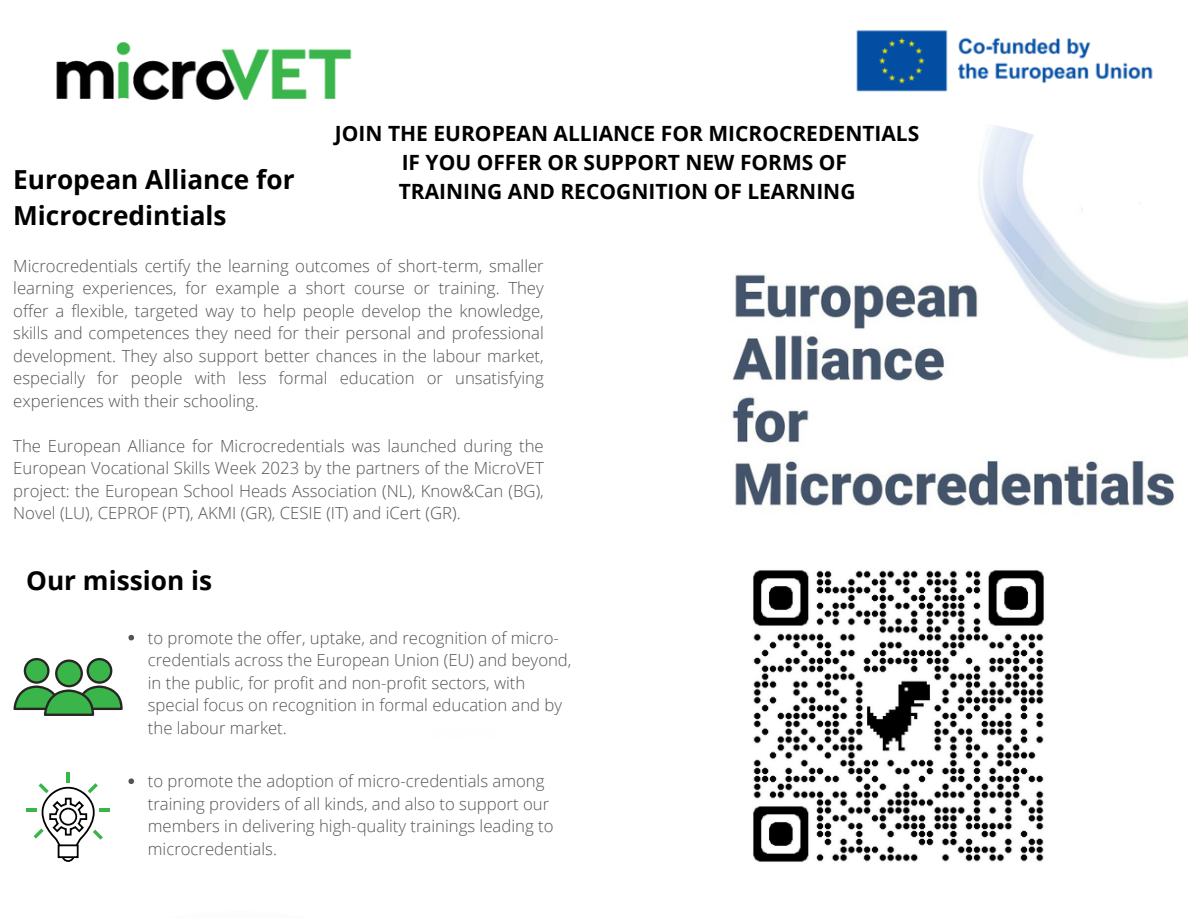
<style>
.page{position:relative;width:1188px;height:918px;background:#fff}
.page>*{position:absolute;margin:0;border:0;box-sizing:border-box;transform-origin:0 0}
.t1{font:700 26.25px/36px "Open Sans";color:#000}
.t2{font:700 21px "Open Sans";color:#000}
.t3{font:300 16.65px/22.5px "Open Sans";color:#545454;text-align:justify}
</style>
<div class="page">
<img style="left:732px;top:125px;width:456px;height:383px">
<img style="left:56px;top:42px;width:296px;height:58px">
<img style="left:856px;top:30px;width:297px;height:62px">
<svg style="left:13px;top:658px;width:109px;height:58px"></svg>
<div style="left:61px;top:848px;width:14px;height:14px;border:2px solid #040200;border-radius:50%"></div>
<div style="left:59px;top:845px;width:19px;height:12px;background:#fff"></div>
<div style="left:58px;top:844px;width:21px;height:14px;border:2px solid #040200"></div>
<hr style="left:66px;top:772px;width:4px;height:11px;background:#39b54a">
<svg style="left:26px;top:783px;width:84px;height:71px"></svg>
<div style="left:60px;top:809px;width:16px;height:16px;background:#fff;border-radius:50%"></div>
<div style="left:59px;top:808px;width:18px;height:18px;border:2px solid #040200;border-radius:50%"></div>
<svg style="left:1067px;top:154px;width:83px;height:83px"></svg>
<svg style="left:128px;top:635px;width:6px;height:5px"></svg>
<svg style="left:128px;top:778px;width:6px;height:6px"></svg>
<img style="left:753px;top:570px;width:291px;height:292px">
<p class="t1" style="left:13px;top:160px;width:283px">European Alliance for<br>Microcredintials</p>
<p class="t2" style="left:335px;top:118px;width:586px">JOIN THE EUROPEAN ALLIANCE FOR MICROCREDENTIALS</p>
<p class="t2" style="left:402px;top:148px;width:447px">IF YOU OFFER OR SUPPORT NEW FORMS OF</p>
<p class="t2" style="left:399px;top:177px;width:458px">TRAINING AND RECOGNITION OF LEARNING</p>
<p class="t3" style="left:13px;top:254px;width:532px">Microcredentials certify the learning outcomes of short-term, smaller learning experiences, for example a short course or training. They offer a flexible, targeted way to help people develop the knowledge, skills and competences they need for their personal and professional development. They also support better chances in the labour market, especially for people with less formal education or unsatisfying experiences with their schooling.</p>
<p class="t3" style="left:13px;top:434px;width:532px">The European Alliance for Microcredentials was launched during the European Vocational Skills Week 2023 by the partners of the MicroVET project: the European School Heads Association (NL), Know&amp;Can (BG), Novel (LU), CEPROF (PT), AKMI (GR), CESIE (IT) and iCert (GR).</p>
<p class="t1" style="left:26px;top:562px;width:187px">Our mission is</p>
<p class="t3" style="left:148px;top:626px;width:425px;text-align:left">to promote the offer, uptake, and recognition of micro&shy;credentials across the European Union (EU) and beyond, in the public, for profit and non-profit sectors, with special focus on recognition in formal education and by the labour market.</p>
<p class="t3" style="left:148px;top:770px;width:407px;text-align:left">to promote the adoption of micro-credentials among training providers of all kinds, and also to support our members in delivering high-quality trainings leading to microcredentials.</p>
</div>
